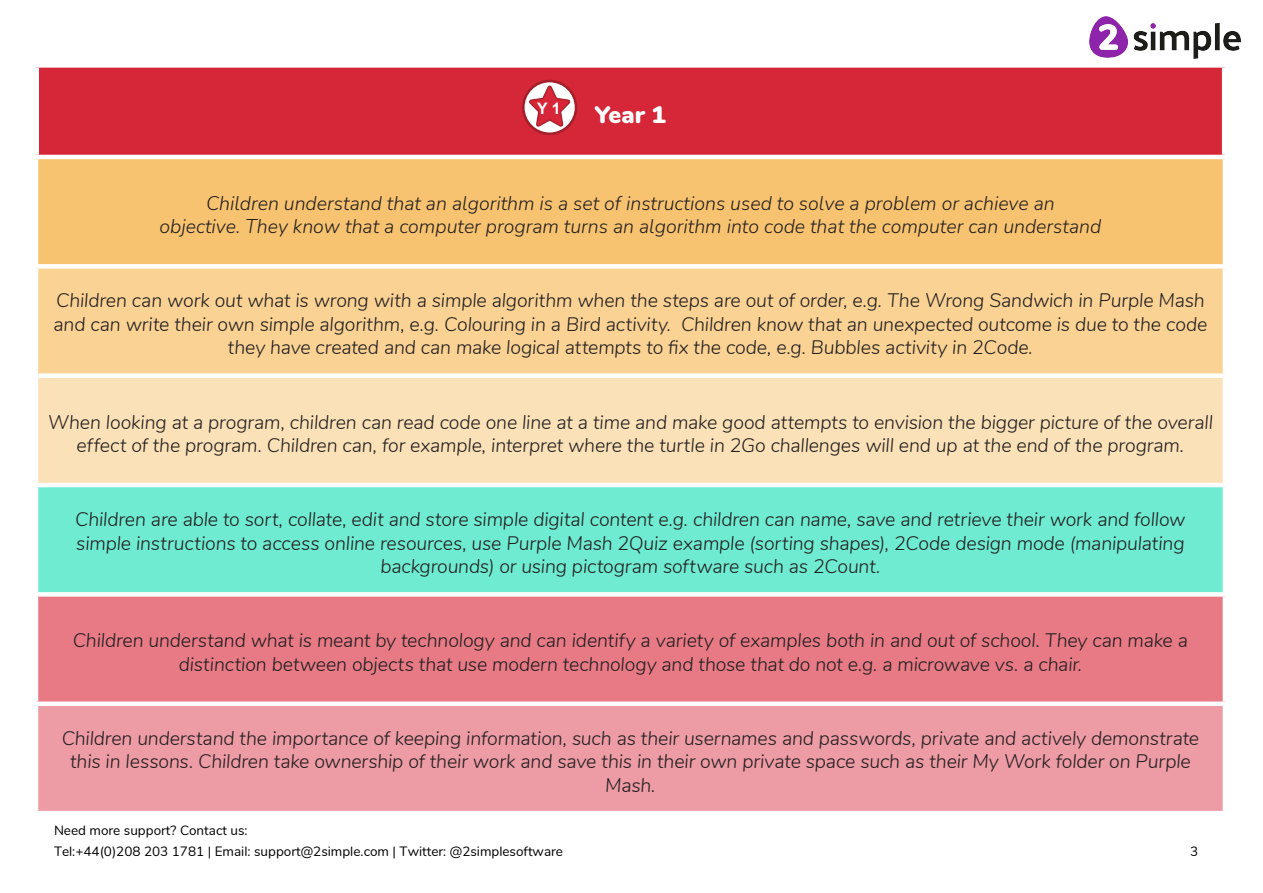
<style>
.page{position:relative;width:1263px;height:893px;background:#fff}
.page>*{position:absolute;margin:0;border:0;box-sizing:border-box;transform-origin:0 0}
.t1{font:900 24px "Nunito";color:#fff}
.t2{font:italic 300 19.5px/23.4px "Nunito";letter-spacing:-.01em;color:#231f20;text-align:center}
.t3{font:700 15.9px "Arial";color:#fff}
.t4{font:13.5px/21.1px "Nunito";color:#000}
</style>
<div class="page">
<div style="left:36px;top:65px;width:1189px;height:92px;background:#d62738"></div>
<div style="left:36px;top:157px;width:1189px;height:109px;background:#f8c370"></div>
<div style="left:36px;top:266px;width:1189px;height:110px;background:#fad294"></div>
<div style="left:36px;top:376px;width:1189px;height:109px;background:#fbe1b7"></div>
<div style="left:36px;top:485px;width:1189px;height:109px;background:#6febd2"></div>
<div style="left:36px;top:594px;width:1189px;height:110px;background:#e77a85"></div>
<div style="left:36px;top:704px;width:1189px;height:109px;background:#ed9ba4"></div>
<div style="left:34px;top:592px;width:1193px;height:5px;background:#fff"></div>
<hr style="left:34px;top:483px;width:1193px;height:4px;background:#fff">
<div style="left:34px;top:373px;width:1193px;height:5px;background:#fff"></div>
<div style="left:34px;top:264px;width:1193px;height:5px;background:#fff"></div>
<div style="left:33px;top:62px;width:1195px;height:6px;background:#fff"></div>
<div style="left:33px;top:68px;width:6px;height:87px;background:#fff"></div>
<div style="left:1222px;top:68px;width:6px;height:87px;background:#fff"></div>
<hr style="left:34px;top:155px;width:1193px;height:4px;background:#fff">
<hr style="left:34px;top:159px;width:4px;height:105px;background:#fff">
<hr style="left:1223px;top:159px;width:4px;height:105px;background:#fff">
<hr style="left:34px;top:269px;width:4px;height:104px;background:#fff">
<hr style="left:1223px;top:269px;width:4px;height:104px;background:#fff">
<hr style="left:34px;top:378px;width:4px;height:105px;background:#fff">
<hr style="left:1223px;top:378px;width:4px;height:105px;background:#fff">
<hr style="left:34px;top:487px;width:4px;height:105px;background:#fff">
<hr style="left:1223px;top:487px;width:4px;height:105px;background:#fff">
<hr style="left:34px;top:597px;width:4px;height:104px;background:#fff">
<hr style="left:1223px;top:597px;width:4px;height:104px;background:#fff">
<div style="left:34px;top:701px;width:1193px;height:5px;background:#fff"></div>
<hr style="left:34px;top:706px;width:4px;height:105px;background:#fff">
<hr style="left:1223px;top:706px;width:4px;height:105px;background:#fff">
<hr style="left:34px;top:811px;width:1193px;height:4px;background:#fff">
<svg style="left:522px;top:80px;width:55px;height:55px"></svg>
<img style="left:1089px;top:17px;width:151px;height:41px">
<p class="t3" style="left:537px;top:97px;width:25px">Y 1</p>
<p class="t1" style="left:595px;top:97px;width:73px">Year 1</p>
<p class="t2" style="left:160px;top:191px;width:943px">Children understand that an algorithm is a set of instructions used to solve a problem or achieve an<br>objective. They know that a computer program turns an algorithm into code that the computer can understand</p>
<p class="t2" style="left:54px;top:288px;width:1155px">Children can work out what is wrong with a simple algorithm when the steps are out of order, e.g. The Wrong Sandwich in Purple Mash and can write their own simple algorithm, e.g. Colouring in a Bird activity. Children know that an unexpected outcome is due to the code they have created and can make logical attempts to fix the code, e.g. Bubbles activity in 2Code.</p>
<p class="t2" style="left:48px;top:409px;width:1166px">When looking at a program, children can read code one line at a time and make good attempts to envision the bigger picture of the overall effect of the program. Children can, for example, interpret where the turtle in 2Go challenges will end up at the end of the program.</p>
<p class="t2" style="left:75px;top:507px;width:1112px">Children are able to sort, collate, edit and store simple digital content e.g. children can name, save and retrieve their work and follow simple instructions to access online resources, use Purple Mash 2Quiz example (sorting shapes), 2Code design mode (manipulating backgrounds) or using pictogram software such as 2Count.</p>
<p class="t2" style="left:73px;top:628px;width:1117px">Children understand what is meant by technology and can identify a variety of examples both in and out of school. They can make a distinction between objects that use modern technology and those that do not e.g. a microwave vs. a chair.</p>
<p class="t2" style="left:62px;top:725px;width:1139px">Children understand the importance of keeping information, such as their usernames and passwords, private and actively demonstrate this in lessons. Children take ownership of their work and save this in their own private space such as their My Work folder on Purple<br>Mash.</p>
<p class="t4" style="left:54px;top:819px;width:510px">Need more support? Contact us:<br>Tel:+44(0)208 203 1781 | Email: support@2simple.com | Twitter: @2simplesoftware</p>
<p class="t4" style="left:1190px;top:840px;width:10px">3</p>
</div>
